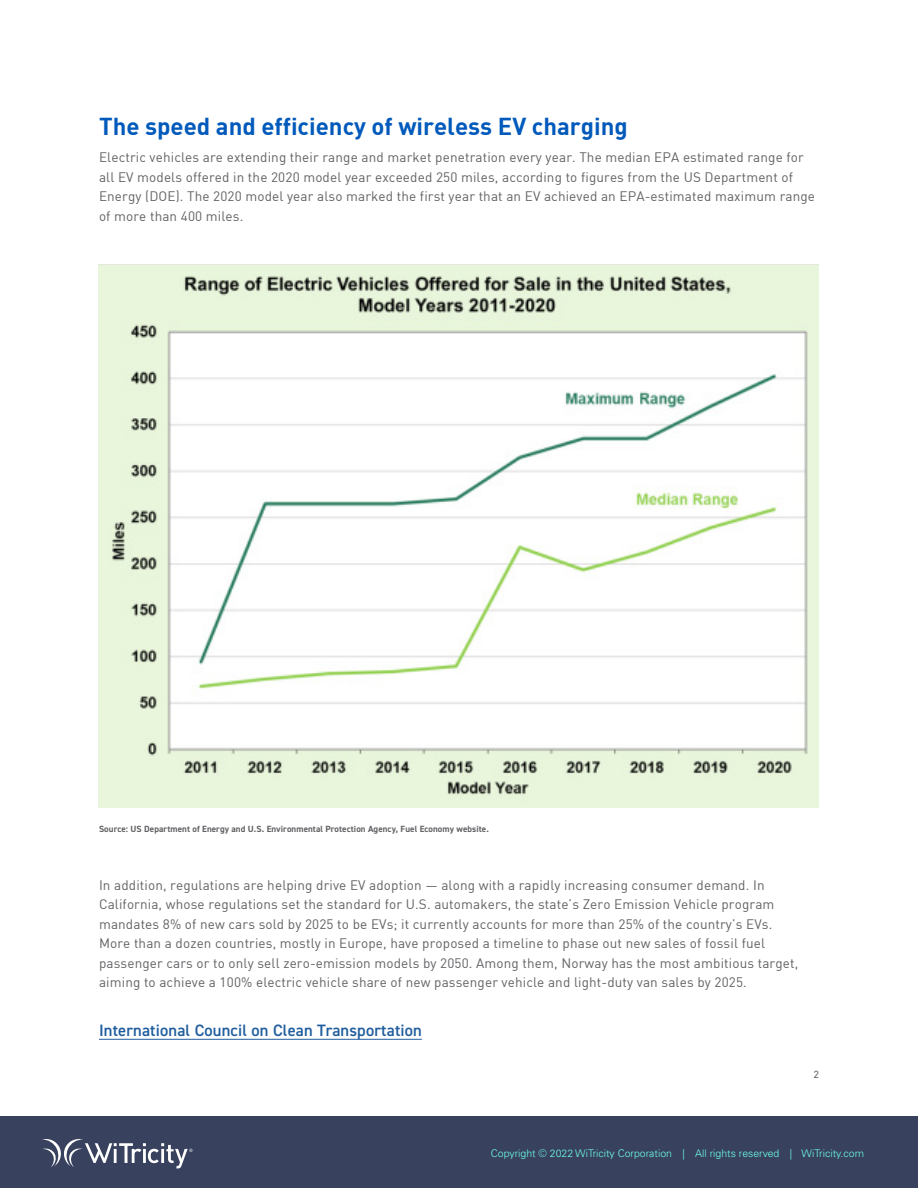
<style>
.page{position:relative;width:918px;height:1188px;background:#fff}
.page>*{position:absolute;margin:0;border:0;box-sizing:border-box;transform-origin:0 0}
.t1{font:24px "DIN Bold";color:#005abb}
.t2{font:600 16.5px "DIN2014";letter-spacing:.01em;color:#215e9e}
.t3{font:13.5px/19.5px "DIN";letter-spacing:.01em;color:#616265}
.t4{font:300 10.5px "Univers LT Pro 45";color:#6fffe9}
.t5{font:10.5px "DIN2014";color:#616265}
.t6{font:700 9px "DIN2014";letter-spacing:.01em;color:#616265}
</style>
<div class="page">
<div style="left:0;top:1116px;width:918px;height:72px;background:#38415d"></div>
<hr style="left:99px;top:1039px;width:323px;height:1px;background:#215e9e">
<img style="left:99px;top:265px;width:720px;height:543px">
<svg style="left:42px;top:1139px;width:151px;height:29px"></svg>
<h1 class="t1" style="left:99px;top:111px;width:530px">The speed and efficiency of wireless EV charging</h1>
<p class="t3" style="left:99px;top:147px;width:718px">Electric vehicles are extending their range and market penetration every year. The median EPA estimated range for all EV models offered in the 2020 model year exceeded 250 miles, according to figures from the US Department of Energy (DOE). The 2020 model year also marked the first year that an EV achieved an EPA-estimated maximum range of more than 400 miles.</p>
<p class="t6" style="left:99px;top:823px;width:391px">Source: US Department of Energy and U.S. Environmental Protection Agency, Fuel Economy website.</p>
<p class="t3" style="left:99px;top:875px;width:701px">In addition, regulations are helping drive EV adoption — along with a rapidly increasing consumer demand. In California, whose regulations set the standard for U.S. automakers, the state’s Zero Emission Vehicle program mandates 8% of new cars sold by 2025 to be EVs; it currently accounts for more than 25% of the country’s EVs.<br>More than a dozen countries, mostly in Europe, have proposed a timeline to phase out new sales of fossil fuel passenger cars or to only sell zero-emission models by 2050. Among them, Norway has the most ambitious target, aiming to achieve a 100% electric vehicle share of new passenger vehicle and light-duty van sales by 2025.</p>
<p class="t2" style="left:99px;top:1019px;width:324px">International Council on Clean Transportation</p>
<p class="t5" style="left:814px;top:1068px;width:7px">2</p>
<p class="t4" style="left:491px;top:1147px;width:375px">Copyright © 2022 WiTricity Corporation | All rights reserved | WiTricity.com</p>
</div>
